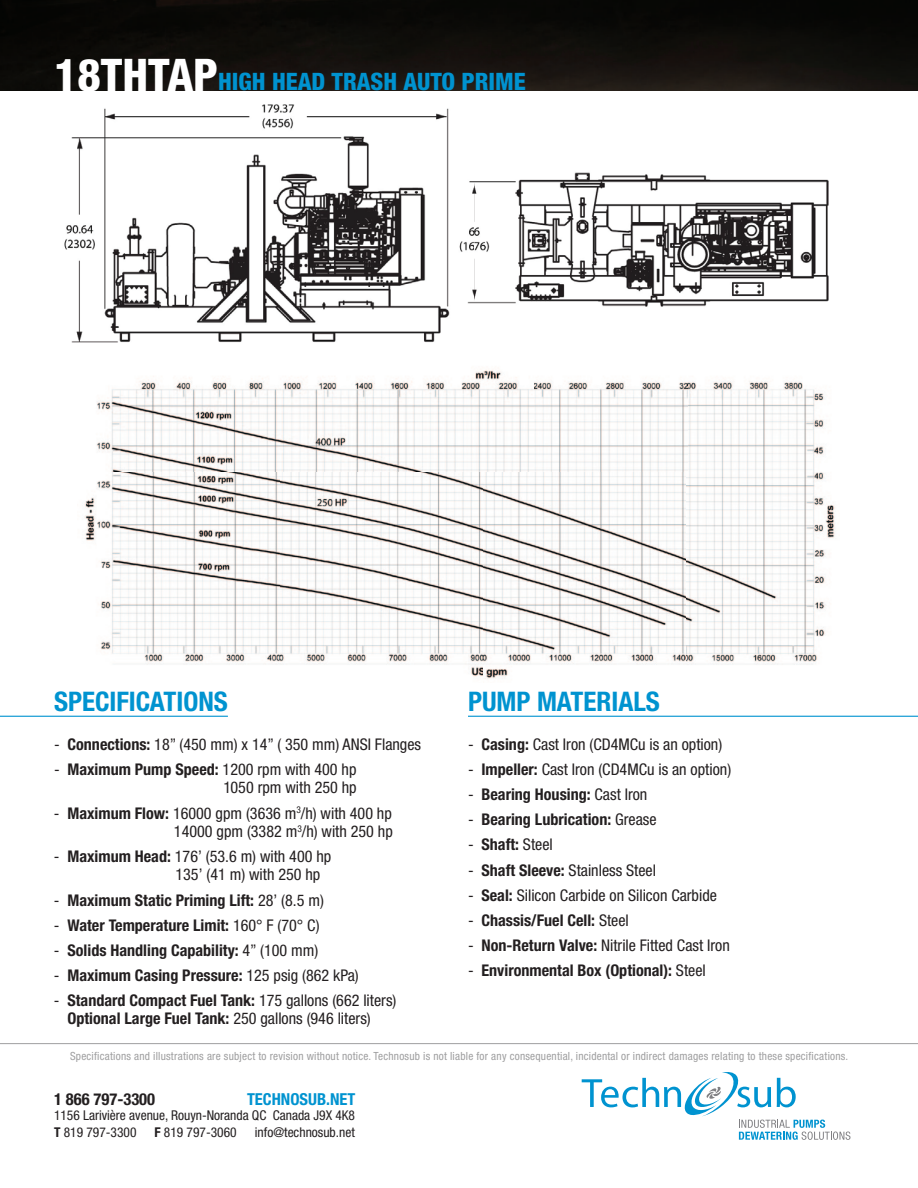
<style>
.page{position:relative;width:918px;height:1188px;background:#fff}
.page>*{position:absolute;margin:0;border:0;box-sizing:border-box;transform-origin:0 0}
.t1{font:700 condensed 27px "Helvetica Neue LT Std";color:#0093d0}
.t2{font:800 condensed 24px "Helvetica Neue LT Std";color:#0093d0}
.t3{font:700 condensed 16.5px "Helvetica Neue LT Std";color:#0093d0}
.t4{font:700 condensed 16.5px "Helvetica Neue LT Std";color:#231f20}
.t5{font:condensed 16.2px/18.5px "Helvetica Neue LT Std";color:#231f20;text-align:right}
.t6{font:700 condensed 16.2px/18.5px "Helvetica Neue LT Std";color:#231f20}
.t7{font:condensed 13.5px/16.5px "Helvetica Neue LT Std";color:#231f20}
.t8{font:condensed 11.25px "Helvetica Neue LT Std";letter-spacing:.02em;color:#9f9fa0}
.s1{font-size:45px;color:#fff}
.s2{font-weight:700}
.s3{font-weight:400}
</style>
<div class="page">
<svg style="left:582px;top:1072px;width:269px;height:68px"></svg>
<hr style="left:0;top:1043px;width:918px;height:1px;background:#9f9fa0">
<img style="left:64px;top:104px;width:765px;height:239px">
<img style="left:84px;top:370px;width:751px;height:309px">
<div style="left:0;top:0;width:918px;height:90px;background:linear-gradient(to bottom,#040503,#1b1612)"></div>
<hr style="left:0;top:716px;width:228px;height:1px;background:#0093d0">
<hr style="left:468px;top:716px;width:450px;height:1px;background:#0093d0">
<h2 class="t2" style="left:54px;top:67px;width:473px"><span class="s1">18THTAP</span>HIGH HEAD TRASH AUTO PRIME</h2>
<h1 class="t1" style="left:54px;top:685px;width:173px">specifications</h1>
<p class="t5" style="left:54px;top:735px;width:369px">- <span class="s2">Connections:</span> 18” (450 mm) x 14” ( 350 mm) ANSI Flanges</p>
<p class="t5" style="left:54px;top:760px;width:304px">- <span class="s2">Maximum Pump Speed:</span> 1200 rpm with 400 hp<br>1050 rpm with 250 hp</p>
<p class="t5" style="left:54px;top:804px;width:340px">- <span class="s2">Maximum Flow:</span> 16000 gpm (3636 m<sup>3</sup>/h) with 400 hp<br>14000 gpm (3382 m<sup>3</sup>/h) with 250 hp</p>
<p class="t5" style="left:175px;top:847px;width:157px;text-align:left;text-indent:-122px">- <span class="s2">Maximum Head:</span> 176’ (53.6 m) with 400 hp<br>135’ (41 m) with 250 hp</p>
<p class="t6" style="left:54px;top:890px;width:271px"><span class="s3">-</span> Maximum Static Priming Lift: <span class="s3">28’ (8.5 m)</span></p>
<p class="t6" style="left:54px;top:916px;width:267px"><span class="s3">-</span> Water Temperature Limit: <span class="s3">160° F (70° C)</span></p>
<p class="t6" style="left:54px;top:941px;width:266px"><span class="s3">-</span> Solids Handling Capability: <span class="s3">4” (100 mm)</span></p>
<p class="t6" style="left:54px;top:966px;width:306px"><span class="s3">-</span> Maximum Casing Pressure: <span class="s3">125 psig (862 kPa)</span></p>
<p class="t6" style="left:67px;top:991px;width:330px;text-indent:-13px"><span class="s3">-</span> Standard Compact Fuel Tank: <span class="s3">175 gallons (662 liters)<br></span>Optional Large Fuel Tank: <span class="s3">250 gallons (946 liters)</span></p>
<h1 class="t1" style="left:468px;top:685px;width:17px">pump</h1>
<h1 class="t1" style="left:537px;top:685px;width:16px">mater</h1>
<h1 class="t1" style="left:611px;top:685px;width:22px">ials</h1>
<p class="t5" style="left:468px;top:735px;width:256px">- <span class="s2">Casing:</span> Cast Iron (CD4MCu is an option)</p>
<p class="t5" style="left:468px;top:760px;width:265px">- <span class="s2">Impeller:</span> Cast Iron (CD4MCu is an option)</p>
<p class="t6" style="left:468px;top:785px;width:181px"><span class="s3">-</span> Bearing Housing: <span class="s3">Cast Iron</span></p>
<p class="t6" style="left:468px;top:810px;width:190px"><span class="s3">-</span> Bearing Lubrication: <span class="s3">Grease</span></p>
<p class="t5" style="left:468px;top:835px;width:86px">- <span class="s2">Shaft:</span> Steel</p>
<p class="t5" style="left:468px;top:861px;width:190px">- <span class="s2">Shaft Sleeve:</span> Stainless Steel</p>
<p class="t5" style="left:468px;top:886px;width:251px">- <span class="s2">Seal:</span> Silicon Carbide on Silicon Carbide</p>
<p class="t6" style="left:468px;top:911px;width:162px"><span class="s3">-</span> Chassis/Fuel Cell: <span class="s3">Steel</span></p>
<p class="t5" style="left:468px;top:936px;width:263px">- <span class="s2">Non-Return Valve:</span> Nitrile Fitted Cast Iron</p>
<p class="t6" style="left:468px;top:961px;width:239px"><span class="s3">-</span> Environmental Box (Optional): <span class="s3">Steel</span></p>
<p class="t8" style="left:70px;top:1050px;width:780px">Specifications and illustrations are subject to revision without notice. Technosub is not liable for any consequential, incidental or indirect damages relating to these specifications.</p>
<p class="t4" style="left:54px;top:1089px;width:103px">1 866 797-3300</p>
<p class="t3" style="left:247px;top:1089px;width:99px">technosub.net</p>
<p class="t7" style="left:54px;top:1107px;width:303px">1156 Larivière avenue, Rouyn-Noranda QC Canada J9X 4K8<br><span class="s2">T</span> 819 797-3300</p>
<p class="t7" style="left:154px;top:1124px;width:84px"><span class="s2">F</span> 819 797-3060</p>
<p class="t7" style="left:255px;top:1124px;width:102px">info@technosub.net</p>
</div>
